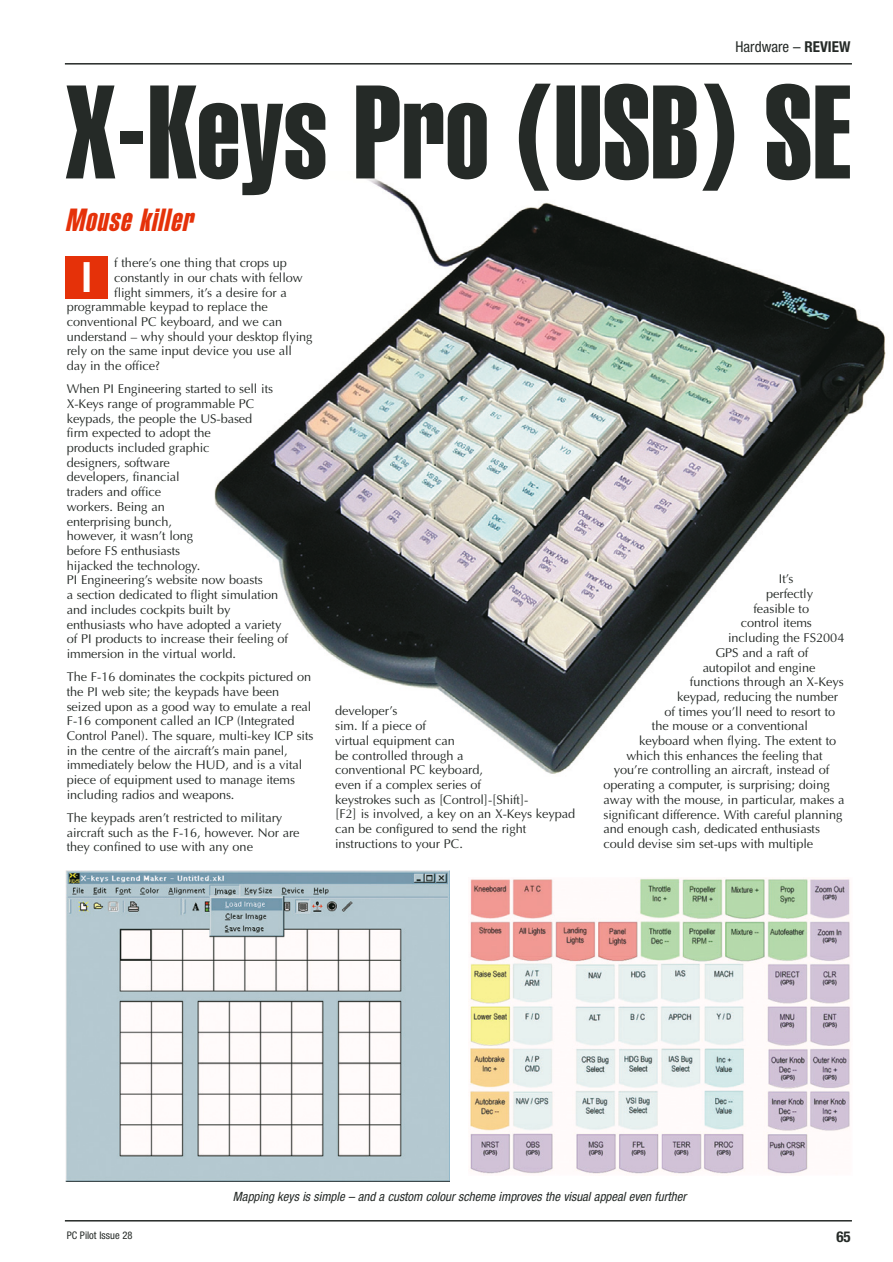
<style>
.page{position:relative;width:893px;height:1262px;background:#fff}
.page>*{position:absolute;margin:0;border:0;box-sizing:border-box;transform-origin:0 0}
.t1{font:130.5px "Helvetica Extra Compressed";color:#252a27}
.t2{font:42px "Helvetica Extra Compressed";color:#fff}
.t3{font:italic 31.5px "Helvetica Extra Compressed";color:#e53109}
.t4{font:condensed 15px "Helvetica Neue";color:#252a27}
.t5{font:700 condensed 15px "Helvetica Neue";color:#252a27}
.t6{font:12.75px/14.7px "Optima";letter-spacing:-.005em;color:#252a27}
.t7{font:italic condensed 12.75px "Helvetica Neue";color:#252a27}
.t8{font:condensed 10.5px "Helvetica Neue";color:#252a27}
.s1{font-weight:700}
</style>
<div class="page">
<hr style="left:65px;top:63px;width:786px;height:2px;background:#252a27">
<hr style="left:65px;top:1220px;width:786px;height:1px;background:#252a27">
<img style="left:214px;top:178px;width:672px;height:596px">
<img style="left:65px;top:871px;width:384px;height:310px">
<img style="left:468px;top:878px;width:382px;height:297px">
<div style="left:66px;top:256px;width:42px;height:43px;background:#e53109"></div>
<p class="t4" style="left:735px;top:41px;width:116px">Hardware – <span class="s1">REVIEW</span></p>
<h1 class="t1" style="left:66px;top:85px;width:786px">X-Keys Pro (USB) SE</h1>
<h3 class="t3" style="left:65px;top:208px;width:134px">Mouse killer</h3>
<p class="t6" style="left:114px;top:257px;width:174px">f there’s one thing that crops up</p>
<p class="t6" style="left:114px;top:271px;width:190px">constantly in our chats with fellow</p>
<p class="t6" style="left:114px;top:286px;width:174px">flight simmers, it’s a desire for a</p>
<p class="t6" style="left:67px;top:301px;width:202px">programmable keypad to replace the</p>
<p class="t6" style="left:67px;top:315px;width:217px">conventional PC keyboard, and we can</p>
<p class="t6" style="left:67px;top:330px;width:247px">understand – why should your desktop flying</p>
<p class="t6" style="left:67px;top:345px;width:227px">rely on the same input device you use all</p>
<p class="t6" style="left:67px;top:359px;width:95px">day in the office?</p>
<p class="t6" style="left:67px;top:383px;width:223px">When PI Engineering started to sell its<br>X-Keys range of programmable PC keypads, the people the US-based<br>firm expected to adopt the<br>products included graphic<br>designers, software<br>developers, financial<br>traders and office<br>workers. Being an<br>enterprising bunch,<br>however, it wasn’t long<br>before FS enthusiasts<br>hijacked the technology.<br>PI Engineering’s website now boasts<br>a section dedicated to flight simulation and includes cockpits built by enthusiasts who have adopted a variety of PI products to increase their feeling of immersion in the virtual world.</p>
<p class="t6" style="left:67px;top:670px;width:248px">The F-16 dominates the cockpits pictured on the PI web site; the keypads have been seized upon as a good way to emulate a real F-16 component called an ICP (Integrated Control Panel). The square, multi-key ICP sits in the centre of the aircraft’s main panel, immediately below the HUD, and is a vital piece of equipment used to manage items including radios and weapons.</p>
<p class="t6" style="left:67px;top:811px;width:234px">The keypads aren’t restricted to military aircraft such as the F-16, however. Nor are they confined to use with any one</p>
<h2 class="t2" style="left:83px;top:262px;width:10px">I</h2>
<p class="t6" style="left:335px;top:705px;width:242px">developer’s<br>sim. If a piece of<br>virtual equipment can<br>be controlled through a<br>conventional PC keyboard,<br>even if a complex series of<br>keystrokes such as [Control]-[Shift]-<br>[F2] is involved, a key on an X-Keys keypad can be configured to send the right instructions to your PC.</p>
<p class="t6" style="left:778px;top:573px;width:16px">It’s</p>
<p class="t6" style="left:766px;top:587px;width:48px">perfectly</p>
<p class="t6" style="left:753px;top:602px;width:57px">feasible to</p>
<p class="t6" style="left:740px;top:617px;width:73px">control items</p>
<p class="t6" style="left:728px;top:631px;width:118px">including the FS2004</p>
<p class="t6" style="left:715px;top:646px;width:95px">GPS and a raft of</p>
<p class="t6" style="left:702px;top:661px;width:114px">autopilot and engine</p>
<p class="t6" style="left:690px;top:676px;width:155px">functions through an X-Keys</p>
<p class="t6" style="left:677px;top:690px;width:162px">keypad, reducing the number</p>
<p class="t6" style="left:664px;top:705px;width:172px">of times you’ll need to resort to</p>
<p class="t6" style="left:652px;top:720px;width:158px">the mouse or a conventional</p>
<p class="t6" style="left:639px;top:734px;width:199px">keyboard when flying. The extent to</p>
<p class="t6" style="left:626px;top:749px;width:198px">which this enhances the feeling that</p>
<p class="t6" style="left:613px;top:764px;width:217px">you’re controlling an aircraft, instead of</p>
<p class="t6" style="left:603px;top:778px;width:228px">operating a computer, is surprising; doing</p>
<p class="t6" style="left:603px;top:793px;width:242px">away with the mouse, in particular, makes a</p>
<p class="t6" style="left:603px;top:808px;width:240px">significant difference. With careful planning</p>
<p class="t6" style="left:603px;top:823px;width:218px">and enough cash, dedicated enthusiasts</p>
<p class="t6" style="left:603px;top:837px;width:211px">could devise sim set-ups with multiple</p>
<p class="t7" style="left:233px;top:1191px;width:454px">Mapping keys is simple – and a custom colour scheme improves the visual appeal even further</p>
<p class="t8" style="left:67px;top:1231px;width:67px">PC Pilot Issue 28</p>
<p class="t5" style="left:836px;top:1230px;width:16px">65</p>
</div>
